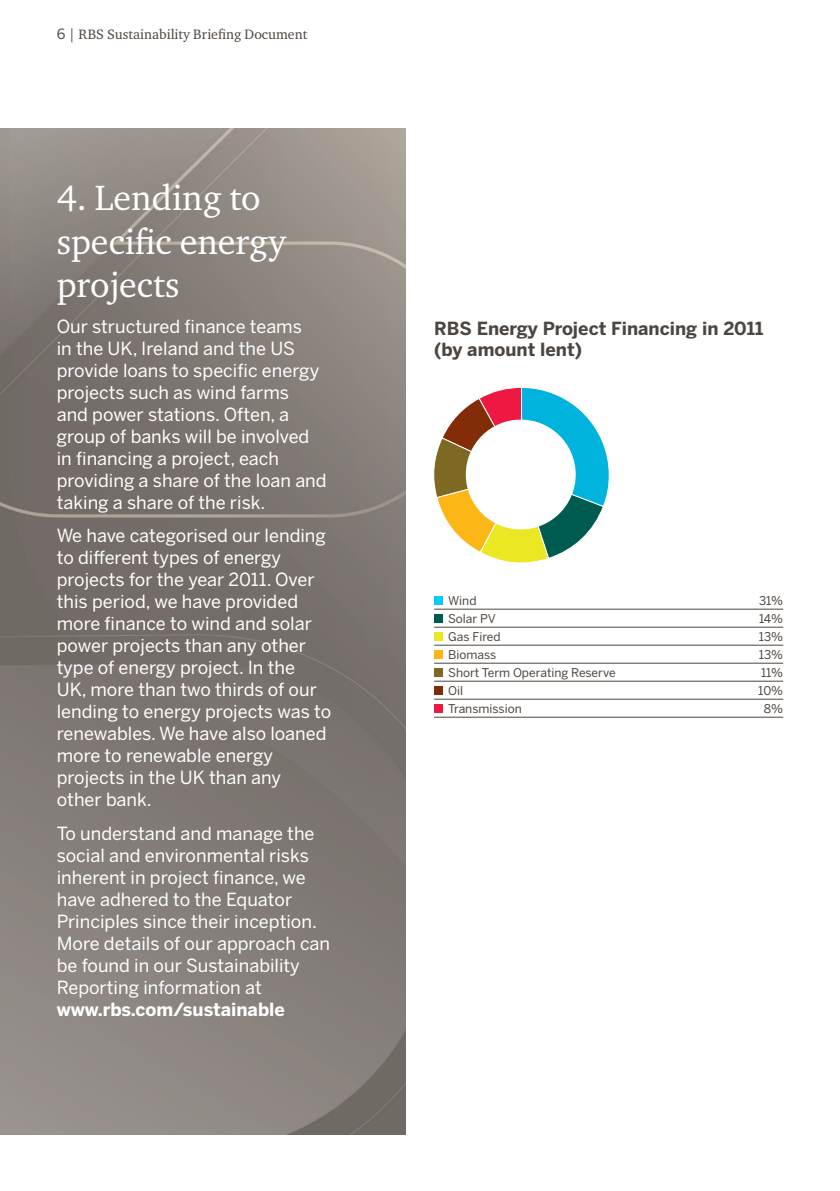
<style>
.page{position:relative;width:840px;height:1191px;background:#fff}
.page>*{position:absolute;margin:0;border:0;box-sizing:border-box;transform-origin:0 0}
.Main_Title{font:36px/43.2px "Charter ITC";color:#fff}
.White_body_text{font:18px/22px "Benton Sans";color:#fff}
.Subtitles{font:700 18px/21.6px "Benton Sans";color:#4d453f}
.t1{font:14px "Charter ITC";color:#4d453f}
.t2{font:12px "Benton Sans";color:#4d453f}
.s1{font-family:"Benton Sans"}
.s2{font-weight:700}
</style>
<div class="page">
<img style="left:0;top:128px;width:405px;height:1006px">
<svg style="left:433px;top:387px;width:176px;height:176px"></svg>
<div style="left:465px;top:419px;width:110px;height:110px;background:#fff;border-radius:50%"></div>
<hr style="left:434px;top:609px;width:348px;height:1px;background:#4d453f">
<hr style="left:434px;top:627px;width:348px;height:1px;background:#4d453f">
<hr style="left:434px;top:645px;width:348px;height:1px;background:#4d453f">
<hr style="left:434px;top:663px;width:348px;height:1px;background:#4d453f">
<hr style="left:434px;top:681px;width:348px;height:1px;background:#4d453f">
<hr style="left:434px;top:699px;width:348px;height:1px;background:#4d453f">
<hr style="left:434px;top:717px;width:348px;height:1px;background:#4d453f">
<div style="left:434px;top:614px;width:9px;height:9px;background:#005b4f"></div>
<div style="left:434px;top:596px;width:9px;height:9px;background:#0cf"></div>
<div style="left:434px;top:632px;width:9px;height:9px;background:#ebe823"></div>
<div style="left:434px;top:650px;width:9px;height:9px;background:#fcb615"></div>
<div style="left:434px;top:668px;width:9px;height:9px;background:#7d6921"></div>
<div style="left:434px;top:686px;width:9px;height:9px;background:#832d08"></div>
<div style="left:434px;top:704px;width:9px;height:9px;background:#ed1943"></div>
<p class="t1" style="left:57px;top:25px;width:252px"><span class="s1">6</span> | RBS Sustainability Briefing Document</p>
<p class="Main_Title" style="left:57px;top:176px;width:230px">4. Lending to specific energy projects</p>
<p class="White_body_text" style="left:57px;top:315px;width:271px">Our structured finance teams<br>in the UK, Ireland and the US provide loans to specific energy projects such as wind farms<br>and power stations. Often, a group of banks will be involved in financing a project, each providing a share of the loan and taking a share of the risk.</p>
<p class="White_body_text" style="left:57px;top:524px;width:276px">We have categorised our lending to different types of energy projects for the year 2011. Over this period, we have provided more finance to wind and solar power projects than any other type of energy project. In the<br>UK, more than two thirds of our lending to energy projects was to renewables. We have also loaned more to renewable energy projects in the UK than any<br>other bank.</p>
<p class="White_body_text" style="left:57px;top:822px;width:275px">To understand and manage the social and environmental risks inherent in project finance, we have adhered to the Equator<br>Principles since their inception.<br>More details of our approach can be found in our Sustainability<br>Reporting information at <span class="s2">www.rbs.com/sustainable</span></p>
<p class="Subtitles" style="left:434px;top:317px;width:330px">RBS Energy Project Financing in 2011 (by amount lent)</p>
<p class="t2" style="left:448px;top:593px;width:30px">Wind</p>
<p class="t2" style="left:758px;top:593px;width:26px">31%</p>
<p class="t2" style="left:448px;top:611px;width:49px">Solar PV</p>
<p class="t2" style="left:758px;top:611px;width:26px">14%</p>
<p class="t2" style="left:448px;top:629px;width:54px">Gas Fired</p>
<p class="t2" style="left:758px;top:629px;width:26px">13%</p>
<p class="t2" style="left:448px;top:647px;width:50px">Biomass</p>
<p class="t2" style="left:758px;top:647px;width:26px">13%</p>
<p class="t2" style="left:448px;top:665px;width:169px">Short Term Operating Reserve</p>
<p class="t2" style="left:760px;top:665px;width:24px">11%</p>
<p class="t2" style="left:448px;top:683px;width:16px">Oil</p>
<p class="t2" style="left:757px;top:683px;width:26px">10%</p>
<p class="t2" style="left:448px;top:701px;width:75px">Transmission</p>
<p class="t2" style="left:763px;top:701px;width:21px">8%</p>
</div>
